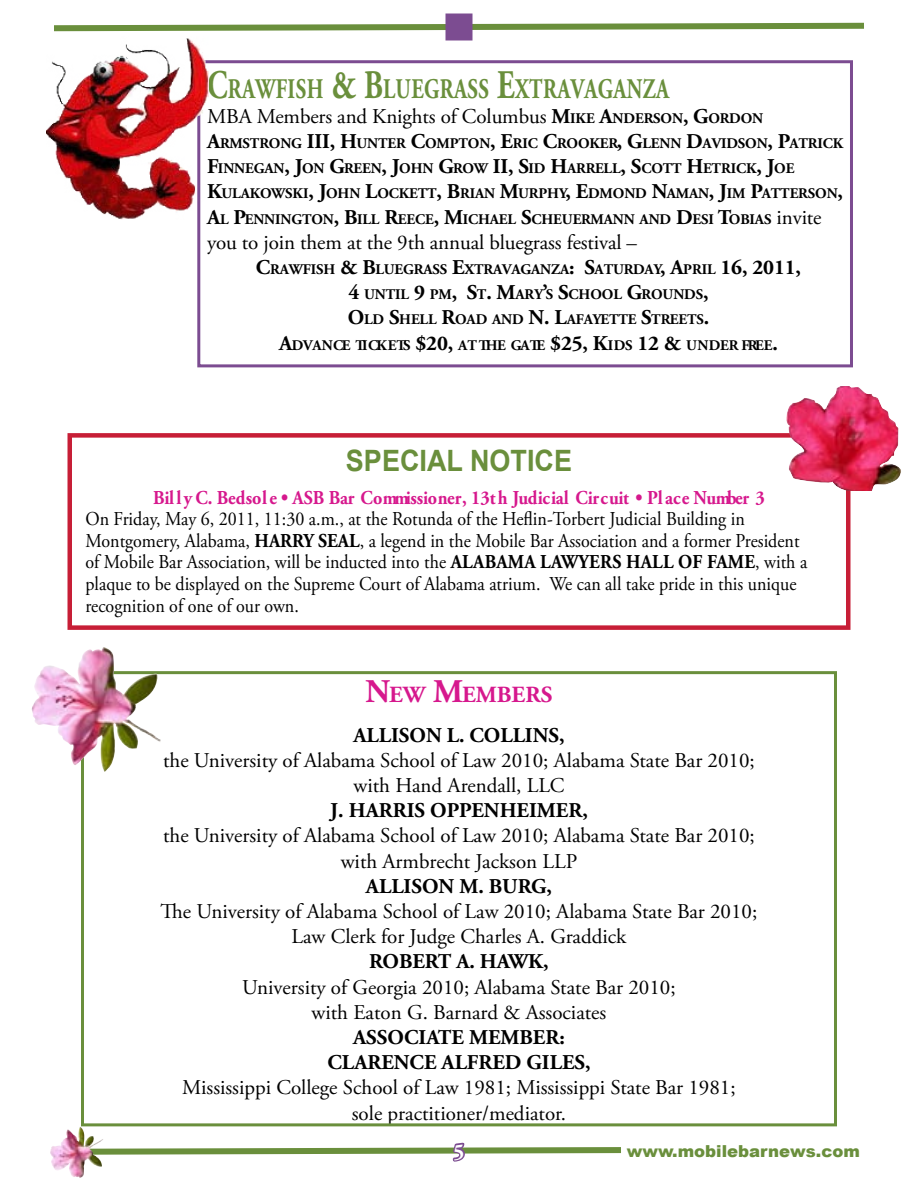
<style>
.page{position:relative;width:918px;height:1188px;background:#fff}
.page>*{position:absolute;margin:0;border:0;box-sizing:border-box;transform-origin:0 0}
.t1{font:700 29.4px "Arial";color:#6a8f3c;scale:.92 1}
.t2{font:700 28.35px "Adobe Garamond Pro";letter-spacing:.02em;color:#6a8f3c;scale:.73 1}
.t3{font:700 23.1px "Adobe Garamond Pro";color:#d6188d}
.t4{font:700 22.05px "Adobe Garamond Pro";color:#fff;scale:.95 1}
.t5{font:21px "Adobe Garamond Pro";color:#000}
.t6{font:700 21px "Adobe Garamond Pro";color:#000}
.t7{font:19.65px/21.6px "Adobe Garamond Pro";color:#000;scale:.92 1}
.t8{font:700 19.65px "Adobe Garamond Pro";letter-spacing:-.005em;color:#d6188d;scale:.92 1}
.t9{font:900 16.5px "Arial";color:#6a8f3c}
.t10{font:700 14.7px/25.2px "Adobe Garamond Pro";letter-spacing:-.005em;color:#000}
.s1{font-size:40.5px}
.s2{font-weight:700}
.s3{font-weight:700;font-size:14.7px}
.s4{font-size:21px}
.s5{font-weight:400;font-size:21px}
.s6{font-size:33px}
</style>
<div class="page">
<svg style="left:54px;top:20px;width:810px;height:14px"></svg>
<div style="left:449px;top:17px;width:20px;height:20px;background:#7c4c91"></div>
<div style="left:446px;top:13px;width:27px;height:27px;border:8px solid #7c4c91"></div>
<img style="left:50px;top:1127px;width:53px;height:51px">
<svg style="left:61px;top:1141px;width:560px;height:22px"></svg>
<div style="left:81px;top:671px;width:756px;height:455px;border:3px solid #6a8f3c"></div>
<div style="left:197px;top:60px;width:656px;height:307px;border:3px solid #7c4c91"></div>
<img style="left:46px;top:38px;width:162px;height:181px">
<img style="left:31px;top:647px;width:129px;height:125px">
<div style="left:68px;top:433px;width:782px;height:197px;border:4px solid #c71e36"></div>
<img style="left:786px;top:387px;width:115px;height:104px">
<p class="t2" style="left:207px;top:72px;width:634px"><span class="s1">C</span>RAWFISH <span class="s1">&amp; B</span>LUEGRASS <span class="s1">E</span>XTRAVAGANZA</p>
<p class="t5" style="left:207px;top:104px;width:558px">MBA Members and Knights of Columbus <span class="s2">M</span><span class="s3">IKE</span> <span class="s2">A</span><span class="s3">NDERSON</span><span class="s2">, G</span><span class="s3">ORDON</span></p>
<p class="t10" style="left:207px;top:131px;width:638px"><span class="s4">A</span>RMSTRONG <span class="s4">III, H</span>UNTER <span class="s4">C</span>OMPTON<span class="s4">, E</span>RIC <span class="s4">C</span>ROOKER<span class="s4">, G</span>LENN <span class="s4">D</span>AVIDSON<span class="s4">, P</span>ATRICK <span class="s4">F</span>INNEGAN<span class="s4">, J</span>ON <span class="s4">G</span>REEN<span class="s4">, J</span>OHN <span class="s4">G</span>ROW <span class="s4">II, S</span>ID <span class="s4">H</span>ARRELL<span class="s4">, S</span>COTT <span class="s4">H</span>ETRICK<span class="s4">, J</span>OE <span class="s4">K</span>ULAKOWSKI<span class="s4">, J</span>OHN <span class="s4">L</span>OCKETT<span class="s4">, B</span>RIAN <span class="s4">M</span>URPHY<span class="s4">, E</span>DMOND <span class="s4">N</span>AMAN<span class="s4">, J</span>IM <span class="s4">P</span>ATTERSON<span class="s4">, A</span>L <span class="s4">P</span>ENNINGTON<span class="s4">, B</span>ILL <span class="s4">R</span>EECE<span class="s4">, M</span>ICHAEL <span class="s4">S</span>CHEUERMANN AND <span class="s4">D</span>ESI <span class="s4">T</span>OBIAS <span class="s5">invite</span></p>
<p class="t5" style="left:207px;top:230px;width:432px">you to join them at the 9th annual bluegrass festival –</p>
<p class="t10" style="left:256px;top:257px;width:547px"><span class="s4">C</span>RAWFISH <span class="s4">&amp; B</span>LUEGRASS <span class="s4">E</span>XTRAVAGANZA<span class="s4">: S</span>ATURDAY<span class="s4">, A</span>PRIL <span class="s4">16, 2011,</span></p>
<p class="t10" style="left:348px;top:282px;width:362px"><span class="s4">4</span> UNTIL <span class="s4">9</span> PM<span class="s4">, S</span>T<span class="s4">. M</span>ARY<span class="s4">’</span>S <span class="s4">S</span>CHOOL <span class="s4">G</span>ROUNDS<span class="s4">,</span></p>
<p class="t10" style="left:348px;top:307px;width:363px"><span class="s4">O</span>LD <span class="s4">S</span>HELL <span class="s4">R</span>OAD AND <span class="s4">N. L</span>AFAYETTE <span class="s4">S</span>TREETS<span class="s4">.</span></p>
<p class="t10" style="left:279px;top:333px;width:500px"><span class="s4">A</span>DVANCE TICKETS <span class="s4">$20,</span> ATTHE GATE <span class="s4">$25, K</span>IDS <span class="s4">12 &amp;</span> UNDER FREE<span class="s4">.</span></p>
<p class="t1" style="left:346px;top:444px;width:247px">SPECIAL NOTICE</p>
<p class="t8" style="left:153px;top:486px;width:666px">Bil l y C. Bedsol e • ASB Bar Commissioner, 13t h Judicial Circuit • Pl ace Number 3</p>
<p class="t7" style="left:86px;top:509px;width:786px">On Friday, May 6, 2011, 11:30 a.m., at the Rotunda of the Heflin-Torbert Judicial Building in Montgomery, Alabama, <span class="s2">HARRY SEAL</span>, a legend in the Mobile Bar Association and a former President of Mobile Bar Association, will be inducted into the <span class="s2">ALABAMA LAWYERS HALL OF FAME</span>, with a plaque to be displayed on the Supreme Court of Alabama atrium. We can all take pride in this unique recognition of one of our own.</p>
<p class="t3" style="left:366px;top:681px;width:188px"><span class="s6">N</span>EW <span class="s6">M</span>EMBERS</p>
<p class="t6" style="left:353px;top:723px;width:213px">ALLISON L. COLLINS,</p>
<p class="t5" style="left:163px;top:747px;width:593px">the University of Alabama School of Law 2010; Alabama State Bar 2010;</p>
<p class="t5" style="left:354px;top:773px;width:212px">with Hand Arendall, LLC</p>
<p class="t6" style="left:330px;top:798px;width:259px">J. HARRIS OPPENHEIMER,</p>
<p class="t5" style="left:163px;top:823px;width:593px">the University of Alabama School of Law 2010; Alabama State Bar 2010;</p>
<p class="t5" style="left:341px;top:848px;width:238px">with Armbrecht Jackson LLP</p>
<p class="t6" style="left:366px;top:874px;width:188px">ALLISON M. BURG,</p>
<p class="t5" style="left:161px;top:899px;width:598px">The University of Alabama School of Law 2010; Alabama State Bar 2010;</p>
<p class="t5" style="left:292px;top:924px;width:336px">Law Clerk for Judge Charles A. Graddick</p>
<p class="t6" style="left:369px;top:949px;width:181px">ROBERT A. HAWK,</p>
<p class="t5" style="left:242px;top:974px;width:435px">University of Georgia 2010; Alabama State Bar 2010;</p>
<p class="t5" style="left:312px;top:999px;width:296px">with Eaton G. Barnard &amp; Associates</p>
<p class="t6" style="left:353px;top:1025px;width:213px">ASSOCIATE MEMBER:</p>
<p class="t6" style="left:327px;top:1050px;width:265px">CLARENCE ALFRED GILES,</p>
<p class="t5" style="left:182px;top:1075px;width:555px">Mississippi College School of Law 1981; Mississippi State Bar 1981;</p>
<p class="t5" style="left:352px;top:1100px;width:216px">sole practitioner/mediator.</p>
<p class="t4" style="left:454px;top:1139px;width:13px">5</p>
<p class="t9" style="left:627px;top:1142px;width:234px">www.mobilebarnews.com</p>
</div>
